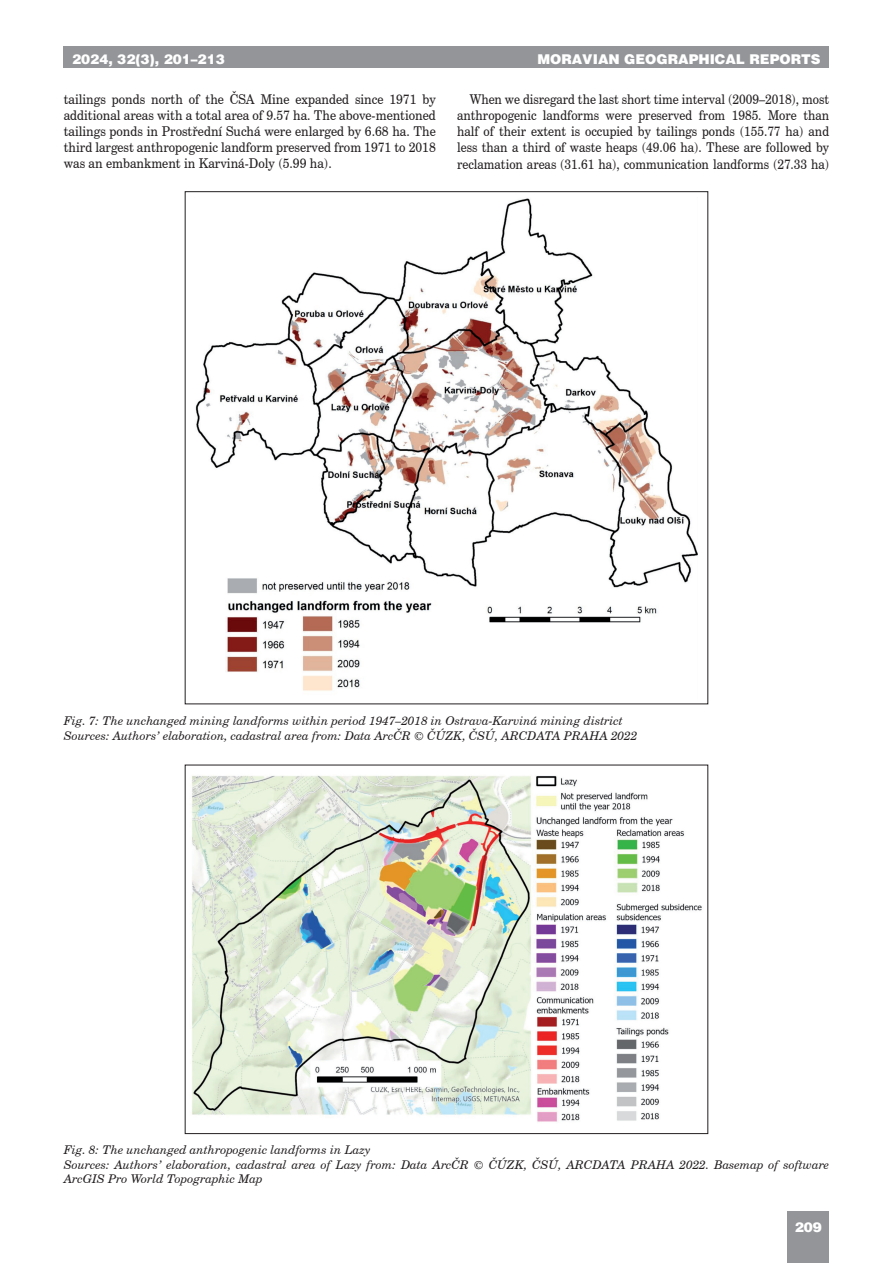
<style>
.page{position:relative;width:893px;height:1263px;background:#fff}
.page>*{position:absolute;margin:0;border:0;box-sizing:border-box;transform-origin:0 0}
.t1{font:13.5px/16.2px "Century Schoolbook CE";color:#231f20;text-align:justify;scale:.9 1}
.t2{font:13.5px/16.2px "Century Schoolbook CE";color:#231f20;text-align:justify;scale:.92 1}
.t3{font:900 13.5px "Switzerland";color:#fff}
.t4{font:italic 12px/14.4px "Century Schoolbook CE";color:#231f20}
</style>
<div class="page">
<div style="left:64px;top:47px;width:765px;height:21px;background:#939598"></div>
<div style="left:787px;top:1212px;width:42px;height:51px;background:#939598"></div>
<img style="left:195px;top:198px;width:502px;height:493px">
<img style="left:192px;top:775px;width:510px;height:347px">
<p class="t3" style="left:72px;top:51px;width:154px">2024, 32(3), 201–213</p>
<p class="t3" style="left:537px;top:51px;width:285px">MORAVIAN GEOGRAPHICAL REPORTS</p>
<p class="t2" style="left:64px;top:91px;width:406px">tailings ponds north of the ČSA Mine expanded since 1971 by additional areas with a total area of 9.57 ha. The above-mentioned tailings ponds in Prostřední Suchá were enlarged by 6.68 ha. The third largest anthropogenic landform preserved from 1971 to 2018 was an embankment in Karviná-Doly (5.99 ha).</p>
<p class="t1" style="left:457px;top:91px;width:415px;text-indent:13px">When we disregard the last short time interval (2009–2018), most anthropogenic landforms were preserved from 1985. More than half of their extent is occupied by tailings ponds (155.77 ha) and less than a third of waste heaps (49.06 ha). These are followed by reclamation areas (31.61 ha), communication landforms (27.33 ha)</p>
<p class="t4" style="left:64px;top:714px;width:575px">Fig. 7: The unchanged mining landforms within period 1947–2018 in Ostrava-Karviná mining district<br>Sources: Authors’ elaboration, cadastral area from: Data ArcČR © ČÚZK, ČSÚ, ARCDATA PRAHA 2022</p>
<p class="t4" style="left:64px;top:1142px;width:767px">Fig. 8: The unchanged anthropogenic landforms in Lazy<br>Sources: Authors’ elaboration, cadastral area of Lazy from: Data ArcČR © ČÚZK, ČSÚ, ARCDATA PRAHA 2022. Basemap of software<br>ArcGIS Pro World Topographic Map</p>
<p class="t3" style="left:795px;top:1219px;width:29px">209</p>
</div>
